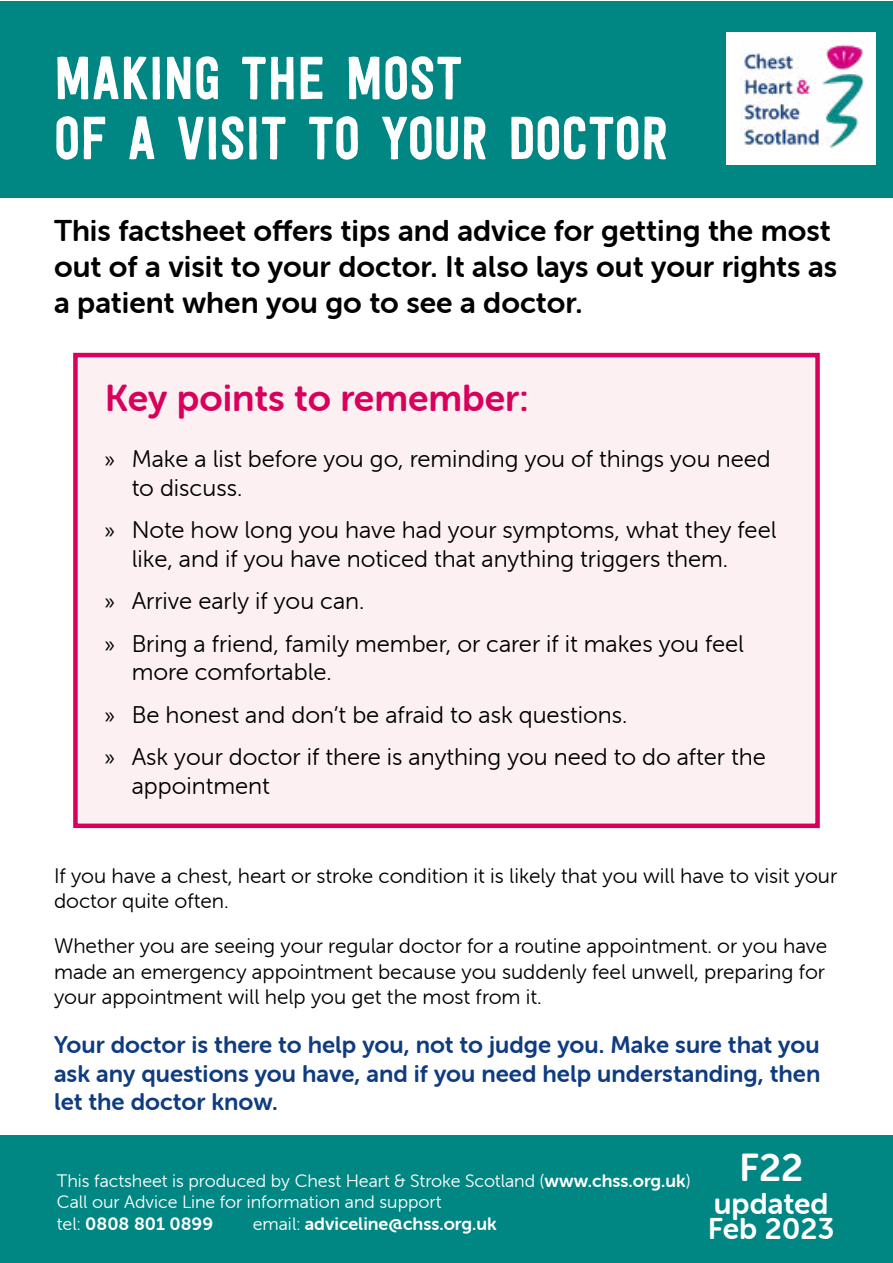
<style>
.page{position:relative;width:893px;height:1263px;background:#fff}
.page>*{position:absolute;margin:0;border:0;box-sizing:border-box;transform-origin:0 0}
.t1{font:60px/60px "Festivo LC Basic";color:#fff;scale:.95 1}
.t2{font:39px "Museo Sans Rounded 700";color:#fff}
.t3{font:37.5px "Museo Sans Rounded 700";color:#d8005b}
.t4{font:30px/36px "Museo Sans Rounded 700";color:#000}
.t5{font:30px/25.5px "Museo Sans Rounded 700";color:#fff}
.t6{font:24px/42.3px "Museo Sans Rounded 300";color:#000}
.t7{font:24px/28.8px "Museo Sans Rounded 700";color:#0f3b80;text-align:justify}
.t8{font:21px/25.2px "Museo Sans Rounded 300";color:#000}
.t9{font:18px/21.6px "Museo Sans Rounded 300";color:#fff}
.t10{font:18px "Museo Sans Rounded 700";color:#fff}
.s1{font-family:"Myriad Pro"}
.s2{font-family:"Museo Sans Rounded 700"}
.s3{font-family:"Museo Sans Rounded 300"}
</style>
<div class="page">
<div style="left:0;top:1135px;width:893px;height:128px;background:#008683"></div>
<div style="left:1px;top:1px;width:892px;height:196px;background:#008683"></div>
<div style="left:726px;top:32px;width:149px;height:133px;background:#fff"></div>
<img style="left:742px;top:44px;width:122px;height:104px">
<div style="left:75px;top:355px;width:742px;height:471px;background:#fcf0f2"></div>
<div style="left:73px;top:353px;width:747px;height:475px;border:4px solid #d8005b"></div>
<h1 class="t1" style="left:54px;top:47px;width:648px">MAKING THE MOST<br>OF A VISIT TO YOUR DOCTOR</h1>
<p class="t4" style="left:54px;top:213px;width:785px">This factsheet offers tips and advice for getting the most out of a visit to your doctor. It also lays out your rights as a patient when you go to see a doctor.</p>
<h3 class="t3" style="left:105px;top:377px;width:425px">Key points to remember:</h3>
<p class="t6" style="left:132px;top:445px;width:640px;line-height:28.8px;text-indent:-27px"><span class="s1">»</span> Make a list before you go, reminding you of things you need to discuss.</p>
<p class="t6" style="left:132px;top:516px;width:646px;line-height:28.8px;text-indent:-27px"><span class="s1">»</span> Note how long you have had your symptoms, what they feel like, and if you have noticed that anything triggers them.</p>
<p class="t6" style="left:105px;top:580px;width:641px"><span class="s1">»</span> Arrive early if you can.<br><span class="s1">»</span> Bring a friend, family member, or carer if it makes you feel</p>
<p class="t6" style="left:105px;top:651px;width:663px;text-indent:27px">more comfortable.<br><span class="s1">»</span> Be honest and don’t be afraid to ask questions.<br><span class="s1">»</span> Ask your doctor if there is anything you need to do after the</p>
<p class="t6" style="left:132px;top:765px;width:140px">appointment</p>
<p class="t8" style="left:54px;top:863px;width:785px">If you have a chest, heart or stroke condition it is likely that you will have to visit your doctor quite often.</p>
<p class="t8" style="left:54px;top:934px;width:775px;text-align:justify">Whether you are seeing your regular doctor for a routine appointment. or you have made an emergency appointment because you suddenly feel unwell, preparing for your appointment will help you get the most from it.</p>
<p class="t7" style="left:54px;top:1030px;width:768px">Your doctor is there to help you, not to judge you. Make sure that you ask any questions you have, and if you need help understanding, then let the doctor know.</p>
<p class="t9" style="left:57px;top:1170px;width:635px">This factsheet is produced by Chest Heart &amp; Stroke Scotland (<span class="s2">www.chss.org.uk</span>)<br>Call our Advice Line for information and support</p>
<p class="t10" style="left:57px;top:1214px;width:158px"><span class="s3">tel:</span> 0808 801 0899</p>
<p class="t10" style="left:253px;top:1214px;width:246px"><span class="s3">email:</span> adviceline@chss.org.uk</p>
<h2 class="t2" style="left:739px;top:1146px;width:66px">F22</h2>
<p class="t5" style="left:708px;top:1190px;width:128px">updated<br>Feb 2023</p>
</div>
